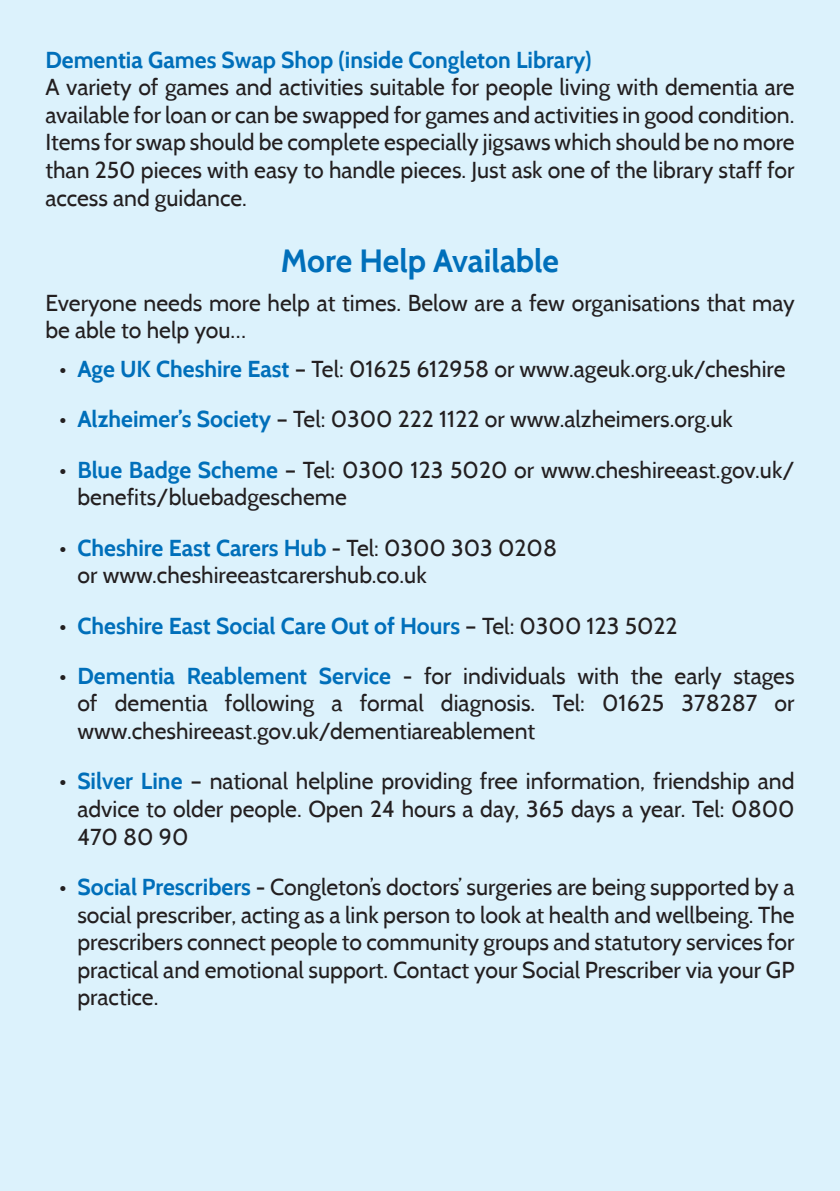
<style>
.page{position:relative;width:840px;height:1191px;background:#fff}
.page>*{position:absolute;margin:0;border:0;box-sizing:border-box;transform-origin:0 0}
.Centered_Headers{font:700 32px "Cabin";color:#006fba}
.Bullet_Points{font:23px/27.6px "Cabin";color:#231f20;text-align:justify}
.Cabin_11pt_Just{font:23px/27.6px "Cabin";color:#231f20;text-align:justify}
.Bullet_Points-2{font:700 23px "Cabin";color:#006fba}
.Sub_Head{font:700 23px "Cabin";color:#006fba}
.s1{font-weight:700;color:#006fba}
.s2{font-weight:400;color:#231f20}
</style>
<div class="page">
<div style="left:0;top:0;width:839px;height:1191px;background:#dcf2fc"></div>
<p class="Sub_Head" style="left:45px;top:46px;width:547px">Dementia Games Swap Shop (inside Congleton Library)</p>
<p class="Cabin_11pt_Just" style="left:45px;top:73px;width:750px">A variety of games and activities suitable for people living with dementia are available for loan or can be swapped for games and activities in good condition.<br>Items for swap should be complete especially jigsaws which should be no more than 250 pieces with easy to handle pieces. Just ask one of the library staff for access and guidance.</p>
<p class="Centered_Headers" style="left:281px;top:241px;width:279px">More Help Available</p>
<p class="Cabin_11pt_Just" style="left:45px;top:288px;width:750px">Everyone needs more help at times. Below are a few organisations that may be able to help you…</p>
<p class="Bullet_Points" style="left:59px;top:355px;width:727px">• <span class="s1">Age UK Cheshire East</span> – Tel: 01625 612958 or www.ageuk.org.uk/cheshire</p>
<p class="Bullet_Points" style="left:59px;top:405px;width:674px">• <span class="s1">Alzheimer’s Society</span> – Tel: 0300 222 1122 or www.alzheimers.org.uk</p>
<p class="Bullet_Points" style="left:77px;top:456px;width:718px;text-indent:-18px">• <span class="s1">Blue Badge Scheme</span> – Tel: 0300 123 5020 or www.cheshireeast.gov.uk/ benefits/bluebadgescheme</p>
<p class="Bullet_Points-2" style="left:59px;top:533px;width:499px"><span class="s2">•</span> Cheshire East Carers Hub <span class="s2">- Tel: 0300 303 0208</span></p>
<p class="Bullet_Points" style="left:77px;top:561px;width:350px">or www.cheshireeastcarershub.co.uk</p>
<p class="Bullet_Points-2" style="left:59px;top:611px;width:619px"><span class="s2">•</span> Cheshire East Social Care Out of Hours <span class="s2">– Tel: 0300 123 5022</span></p>
<p class="Bullet_Points" style="left:77px;top:662px;width:718px;text-indent:-18px">• <span class="s1">Dementia Reablement Service</span> - for individuals with the early stages of dementia following a formal diagnosis. Tel: 01625 378287 or www.cheshireeast.gov.uk/dementiareablement</p>
<p class="Bullet_Points" style="left:77px;top:767px;width:718px;text-indent:-18px">• <span class="s1">Silver Line</span> – national helpline providing free information, friendship and advice to older people. Open 24 hours a day, 365 days a year. Tel: 0800<br>470 80 90</p>
<p class="Bullet_Points" style="left:77px;top:873px;width:718px;text-indent:-18px">• <span class="s1">Social Prescribers</span> - Congleton’s doctors’ surgeries are being supported by a social prescriber, acting as a link person to look at health and wellbeing. The prescribers connect people to community groups and statutory services for practical and emotional support. Contact your Social Prescriber via your GP practice.</p>
</div>
